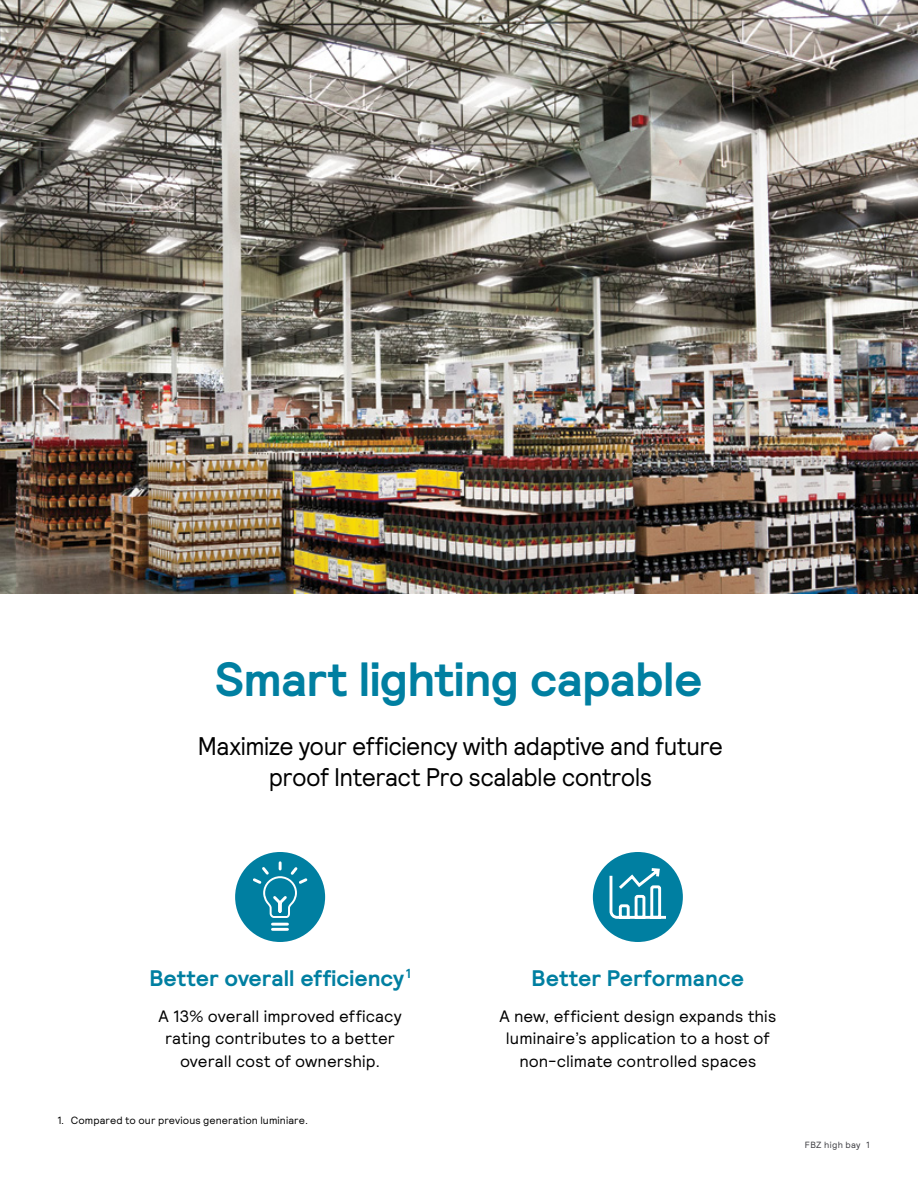
<style>
.page{position:relative;width:918px;height:1188px;background:#fff}
.page>*{position:absolute;margin:0;border:0;box-sizing:border-box;transform-origin:0 0}
.t1{font:700 48px "Signify Relative";letter-spacing:-.01em;color:#007fa1}
.t2{font:25.5px/31.5px "Signify Relative";letter-spacing:-.02em;color:#000;text-align:center;scale:.94 1}
.t3{font:700 22.5px "Signify Relative";color:#007fa1}
.t4{font:16.5px/22.5px "Signify Relative";letter-spacing:.005em;color:#000;text-align:center}
.t5{font:10.5px "Signify Relative";letter-spacing:.01em;color:#000}
.t6{font:9px "Signify Relative";letter-spacing:.04em;color:#3c3c41}
</style>
<div class="page">
<div style="left:235px;top:852px;width:90px;height:90px;background:#007fa1;border-radius:50%"></div>
<hr style="left:272px;top:923px;width:15px;height:3px;background:#fff">
<hr style="left:272px;top:928px;width:15px;height:3px;background:#fff">
<svg style="left:250px;top:860px;width:60px;height:58px"></svg>
<div style="left:593px;top:852px;width:90px;height:90px;background:#007fa1;border-radius:50%"></div>
<svg style="left:609px;top:868px;width:57px;height:51px"></svg>
<img style="left:0;top:0;width:918px;height:594px">
<h1 class="t1" style="left:215px;top:648px;width:489px">Smart lighting capable</h1>
<h2 class="t2" style="left:198px;top:729px;width:560px">Maximize your efficiency with adaptive and future proof Interact Pro scalable controls</h2>
<h3 class="t3" style="left:149px;top:963px;width:263px">Better overall efficiency<sup>1</sup></h3>
<p class="t4" style="left:159px;top:1004px;width:245px">A 13% overall improved efficacy rating contributes to a better overall cost of ownership.</p>
<p class="t5" style="left:57px;top:1114px;width:252px">1. Compared to our previous generation luminiare.</p>
<h3 class="t3" style="left:532px;top:963px;width:214px">Better Performance</h3>
<p class="t4" style="left:499px;top:1004px;width:278px">A new, efficient design expands this luminaire’s application to a host of non-climate controlled spaces</p>
<p class="t6" style="left:805px;top:1139px;width:66px">FBZ high bay 1</p>
</div>
